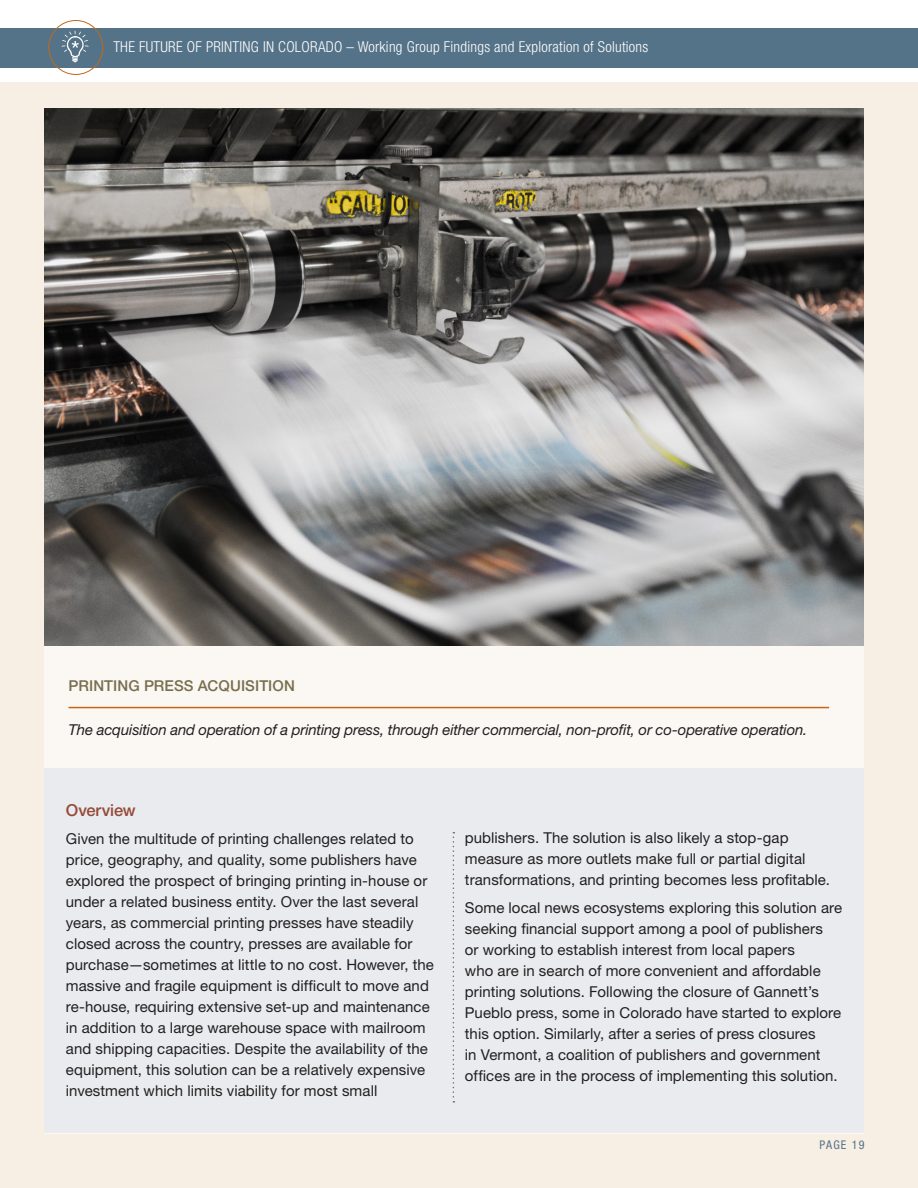
<style>
.page{position:relative;width:918px;height:1188px;background:#fff}
.page>*{position:absolute;margin:0;border:0;box-sizing:border-box;transform-origin:0 0}
.Copy{font:500 16.5px "Helvetica Neue LT Std";letter-spacing:-.01em;color:#964939}
.Copy-2{font:15px/21px "Helvetica Neue LT Std";letter-spacing:.005em;color:#231f20}
.Copy-3{font:italic 15px "Helvetica Neue LT Std";letter-spacing:-.01em;color:#231f20}
.t1{font:300 condensed 15px "Helvetica Neue LT Std";letter-spacing:.02em;color:#fff}
.t2{font:500 15px "Helvetica Neue LT Std";letter-spacing:.005em;color:#786e4d}
.t3{font:condensed 12px "Helvetica Neue LT Std";letter-spacing:.1em;color:#557388}
</style>
<div class="page">
<div style="left:0;top:82px;width:918px;height:1106px;background:#f7eee4"></div>
<div style="left:44px;top:108px;width:820px;height:1025px;background:#fbf8f4"></div>
<div style="left:0;top:28px;width:917px;height:40px;background:#557388"></div>
<div style="left:49px;top:20px;width:54px;height:55px;border:1px solid #c16818;border-radius:50%"></div>
<svg style="left:61px;top:31px;width:28px;height:31px"></svg>
<div style="left:44px;top:768px;width:820px;height:365px;background:#e9ebee"></div>
<img style="left:44px;top:108px;width:820px;height:538px">
<svg style="left:453px;top:832px;width:1px;height:271px"></svg>
<hr style="left:69px;top:707px;width:760px;height:1px;background:#c16818">
<p class="t1" style="left:113px;top:38px;width:537px">THE FUTURE OF PRINTING IN COLORADO – Working Group Findings and Exploration of Solutions</p>
<p class="t2" style="left:69px;top:677px;width:228px">PRINTING PRESS ACQUISITION</p>
<p class="Copy-3" style="left:69px;top:720px;width:740px">The acquisition and operation of a printing press, through either commercial, non-profit, or co-operative operation.</p>
<p class="Copy" style="left:66px;top:801px;width:71px">Overview</p>
<p class="Copy-2" style="left:66px;top:828px;width:370px">Given the multitude of printing challenges related to price, geography, and quality, some publishers have explored the prospect of bringing printing in-house or under a related business entity. Over the last several years, as commercial printing presses have steadily closed across the country, presses are available for purchase—sometimes at little to no cost. However, the massive and fragile equipment is difficult to move and re-house, requiring extensive set-up and maintenance in addition to a large warehouse space with mailroom and shipping capacities. Despite the availability of the equipment, this solution can be a relatively expensive investment which limits viability for most small</p>
<p class="Copy-2" style="left:465px;top:827px;width:367px">publishers. The solution is also likely a stop-gap measure as more outlets make full or partial digital transformations, and printing becomes less profitable.</p>
<p class="Copy-2" style="left:465px;top:897px;width:379px">Some local news ecosystems exploring this solution are seeking financial support among a pool of publishers<br>or working to establish interest from local papers<br>who are in search of more convenient and affordable printing solutions. Following the closure of Gannett’s Pueblo press, some in Colorado have started to explore this option. Similarly, after a series of press closures<br>in Vermont, a coalition of publishers and government offices are in the process of implementing this solution.</p>
<p class="t3" style="left:820px;top:1138px;width:46px">PAGE 19</p>
</div>
